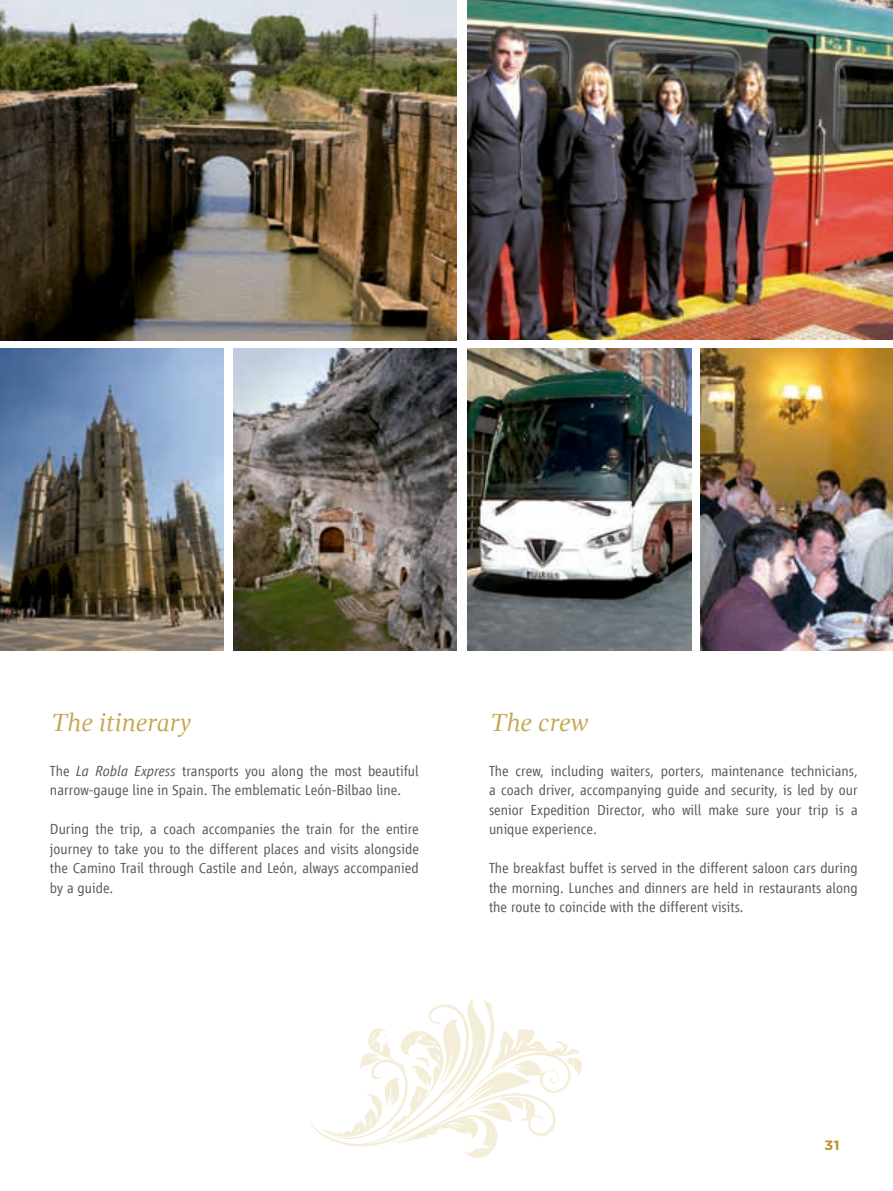
<style>
.page{position:relative;width:893px;height:1191px;background:#fff}
.page>*{position:absolute;margin:0;border:0;box-sizing:border-box;transform-origin:0 0}
.t1{font:italic 25.5px "Gandhi Serif";color:#c6a654}
.t2{font:300 15px/19.5px "Renfe Vialog";color:#57585a;text-align:justify}
.t3{font:700 13.5px "Gotham";color:#bb9632;scale:1.11 1}
.s1{font-style:italic}
</style>
<div class="page">
<img style="left:0;top:0;width:456px;height:340px">
<img style="left:468px;top:0;width:425px;height:339px">
<img style="left:0;top:349px;width:223px;height:301px">
<img style="left:468px;top:349px;width:223px;height:301px">
<img style="left:233px;top:348px;width:224px;height:302px">
<img style="left:700px;top:348px;width:193px;height:302px">
<svg style="left:311px;top:998px;width:271px;height:160px"></svg>
<h1 class="t1" style="left:51px;top:708px;width:142px">The itinerary</h1>
<h1 class="t1" style="left:490px;top:708px;width:100px">The crew</h1>
<p class="t2" style="left:50px;top:761px;width:370px">The <span class="s1">La Robla Express</span> transports you along the most beautiful narrow-gauge line in Spain. The emblematic León-Bilbao line.</p>
<p class="t2" style="left:50px;top:819px;width:370px">During the trip, a coach accompanies the train for the entire journey to take you to the different places and visits alongside the Camino Trail through Castile and León, always accompanied by a guide.</p>
<p class="t2" style="left:489px;top:761px;width:370px">The crew, including waiters, porters, maintenance technicians, a coach driver, accompanying guide and security, is led by our senior Expedition Director, who will make sure your trip is a unique experience.</p>
<p class="t2" style="left:489px;top:858px;width:370px">The breakfast buffet is served in the different saloon cars during the morning. Lunches and dinners are held in restaurants along the route to coincide with the different visits.</p>
<p class="t3" style="left:824px;top:1136px;width:16px">31</p>
</div>
